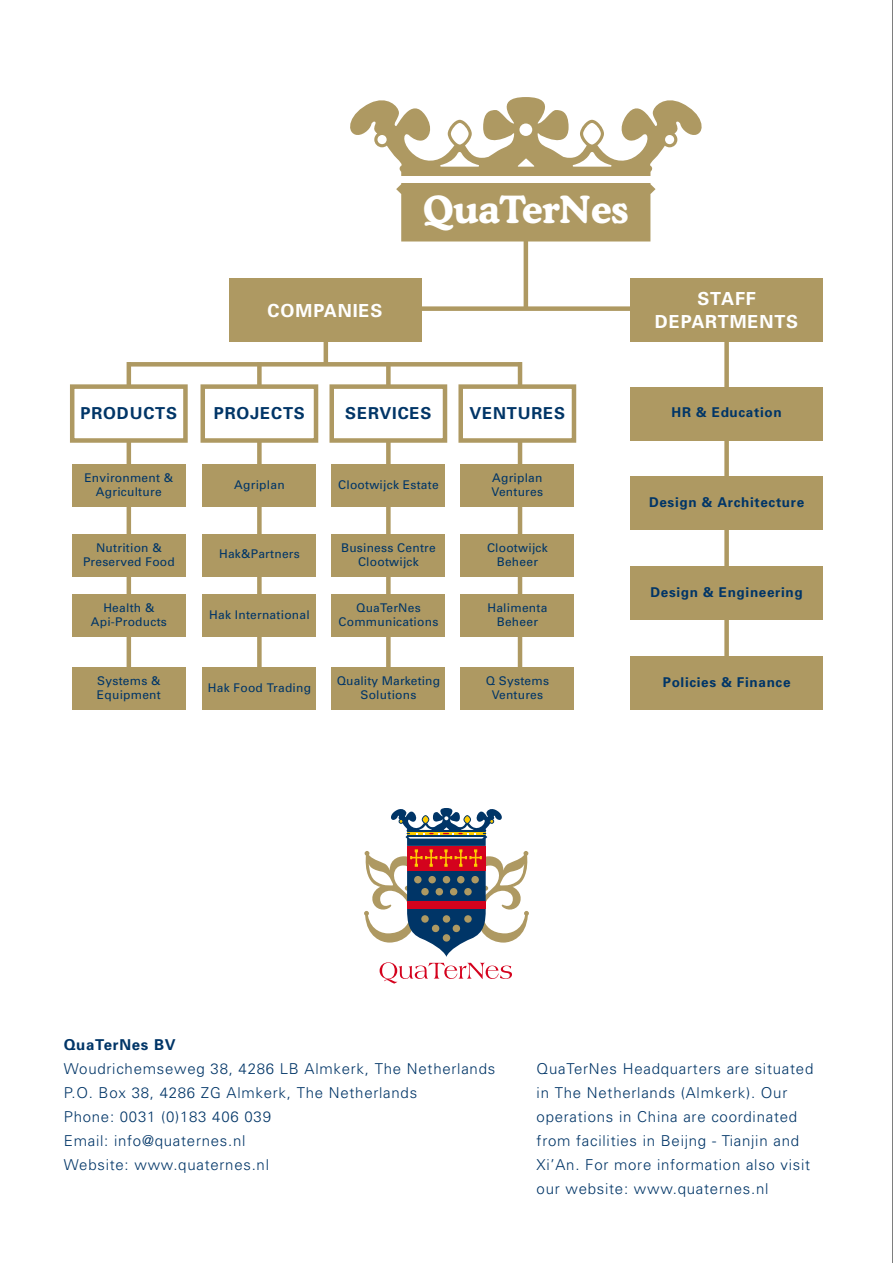
<style>
.page{position:relative;width:893px;height:1263px;background:#fff}
.page>*{position:absolute;margin:0;border:0;box-sizing:border-box;transform-origin:0 0}
.t1{font:700 37.5px "Cooper BT";color:#fff}
.t2{font:700 18px/22.5px "Univers";letter-spacing:.05em;color:#fff;text-align:center}
.t3{font:700 16.5px "Univers";letter-spacing:.05em;color:#003567}
.t4{font:300 15px/24px "Univers";letter-spacing:.05em;color:#003567}
.t5{font:700 15px "Univers";letter-spacing:.05em;color:#003567}
.t6{font:700 13.5px "Univers";letter-spacing:.05em;color:#003567}
.t7{font:12px/14.4px "Univers";letter-spacing:.02em;color:#003567;text-align:center}
</style>
<div class="page">
<svg style="left:364px;top:808px;width:165px;height:175px"></svg>
<div style="left:724px;top:334px;width:5px;height:334px;background:#ae9962"></div>
<hr style="left:324px;top:291px;width:4px;height:74px;background:#ae9962">
<hr style="left:127px;top:362px;width:4px;height:330px;background:#ae9962">
<div style="left:257px;top:362px;width:5px;height:330px;background:#ae9962"></div>
<div style="left:386px;top:362px;width:5px;height:330px;background:#ae9962"></div>
<hr style="left:518px;top:362px;width:4px;height:330px;background:#ae9962">
<div style="left:129px;top:362px;width:393px;height:5px;background:#ae9962"></div>
<hr style="left:524px;top:233px;width:4px;height:77px;background:#ae9962">
<div style="left:397px;top:306px;width:266px;height:5px;background:#ae9962"></div>
<div style="left:70px;top:384px;width:118px;height:59px;background:#fff;border:4px solid #ae9962"></div>
<div style="left:72px;top:465px;width:113px;height:42px;background:#ae9962"></div>
<div style="left:72px;top:534px;width:113px;height:42px;background:#ae9962"></div>
<div style="left:72px;top:595px;width:113px;height:42px;background:#ae9962"></div>
<div style="left:72px;top:668px;width:113px;height:42px;background:#ae9962"></div>
<div style="left:200px;top:384px;width:118px;height:59px;background:#fff;border:4px solid #ae9962"></div>
<div style="left:203px;top:465px;width:113px;height:42px;background:#ae9962"></div>
<div style="left:203px;top:534px;width:113px;height:42px;background:#ae9962"></div>
<div style="left:203px;top:595px;width:113px;height:42px;background:#ae9962"></div>
<div style="left:203px;top:668px;width:113px;height:42px;background:#ae9962"></div>
<div style="left:329px;top:384px;width:118px;height:59px;background:#fff;border:4px solid #ae9962"></div>
<div style="left:332px;top:465px;width:113px;height:42px;background:#ae9962"></div>
<div style="left:332px;top:534px;width:113px;height:42px;background:#ae9962"></div>
<div style="left:332px;top:595px;width:113px;height:42px;background:#ae9962"></div>
<div style="left:332px;top:668px;width:113px;height:42px;background:#ae9962"></div>
<div style="left:458px;top:384px;width:118px;height:59px;background:#fff;border:4px solid #ae9962"></div>
<div style="left:461px;top:465px;width:113px;height:42px;background:#ae9962"></div>
<div style="left:461px;top:534px;width:113px;height:42px;background:#ae9962"></div>
<div style="left:461px;top:595px;width:113px;height:42px;background:#ae9962"></div>
<div style="left:461px;top:668px;width:113px;height:42px;background:#ae9962"></div>
<div style="left:630px;top:387px;width:193px;height:53px;background:#ae9962"></div>
<div style="left:630px;top:476px;width:193px;height:54px;background:#ae9962"></div>
<div style="left:630px;top:566px;width:193px;height:54px;background:#ae9962"></div>
<div style="left:630px;top:656px;width:193px;height:54px;background:#ae9962"></div>
<svg style="left:350px;top:97px;width:352px;height:144px;fill:#ae9962"></svg>
<div style="left:376px;top:176px;width:297px;height:7px;background:#fff"></div>
<div style="left:229px;top:278px;width:192px;height:63px;background:#ae9962"></div>
<div style="left:630px;top:278px;width:193px;height:63px;background:#ae9962"></div>
<hr style="left:892px;top:0;width:1px;height:1263px;background:#000">
<h1 class="t1" style="left:423px;top:186px;width:207px">QuaTerNes</h1>
<p class="t2" style="left:268px;top:298px;width:116px">COMPANIES</p>
<p class="t2" style="left:655px;top:287px;width:145px">STAFF<br>DEPARTMENTS</p>
<p class="t3" style="left:81px;top:403px;width:98px">PRODUCTS</p>
<p class="t3" style="left:214px;top:403px;width:93px">PROJECTS</p>
<p class="t3" style="left:345px;top:403px;width:88px">SERVICES</p>
<p class="t3" style="left:469px;top:403px;width:97px">VENTURES</p>
<p class="t7" style="left:84px;top:470px;width:90px">Environment &amp;<br>Agriculture</p>
<p class="t7" style="left:234px;top:477px;width:52px">Agriplan</p>
<p class="t7" style="left:338px;top:477px;width:102px">Clootwijck Estate</p>
<p class="t7" style="left:492px;top:470px;width:53px;text-align:left">Agriplan<br>Ventures</p>
<p class="t7" style="left:83px;top:540px;width:93px">Nutrition &amp;<br>Preserved Food</p>
<p class="t7" style="left:91px;top:600px;width:77px">Health &amp;<br>Api-Products</p>
<p class="t7" style="left:219px;top:547px;width:82px">Hak&amp;Partners</p>
<p class="t7" style="left:209px;top:607px;width:102px">Hak International</p>
<p class="t7" style="left:341px;top:540px;width:96px">Business Centre<br>Clootwijck</p>
<p class="t7" style="left:339px;top:600px;width:101px">QuaTerNes<br>Communications</p>
<p class="t7" style="left:487px;top:540px;width:62px">Clootwijck<br>Beheer</p>
<p class="t7" style="left:487px;top:600px;width:61px">Halimenta<br>Beheer</p>
<p class="t7" style="left:97px;top:673px;width:65px;text-align:left">Systems &amp;<br>Equipment</p>
<p class="t7" style="left:208px;top:680px;width:105px">Hak Food Trading</p>
<p class="t7" style="left:337px;top:673px;width:105px">Quality Marketing<br>Solutions</p>
<p class="t7" style="left:486px;top:673px;width:65px">Q Systems<br>Ventures</p>
<p class="t6" style="left:672px;top:403px;width:112px">HR &amp; Education</p>
<p class="t6" style="left:649px;top:493px;width:157px">Design &amp; Architecture</p>
<p class="t6" style="left:650px;top:583px;width:154px">Design &amp; Engineering</p>
<p class="t6" style="left:663px;top:673px;width:129px">Policies &amp; Finance</p>
<p class="t5" style="left:64px;top:1035px;width:113px">QuaTerNes BV</p>
<p class="t4" style="left:64px;top:1056px;width:433px">Woudrichemseweg 38, 4286 LB Almkerk, The Netherlands P.O. Box 38, 4286 ZG Almkerk, The Netherlands<br>Phone: 0031 (0)183 406 039<br>Email: info@quaternes.nl<br>Website: www.quaternes.nl</p>
<p class="t4" style="left:537px;top:1056px;width:278px">QuaTerNes Headquarters are situated in The Netherlands (Almkerk). Our operations in China are coordinated from facilities in Beijng - Tianjin and Xi’An. For more information also visit our website: www.quaternes.nl</p>
</div>
